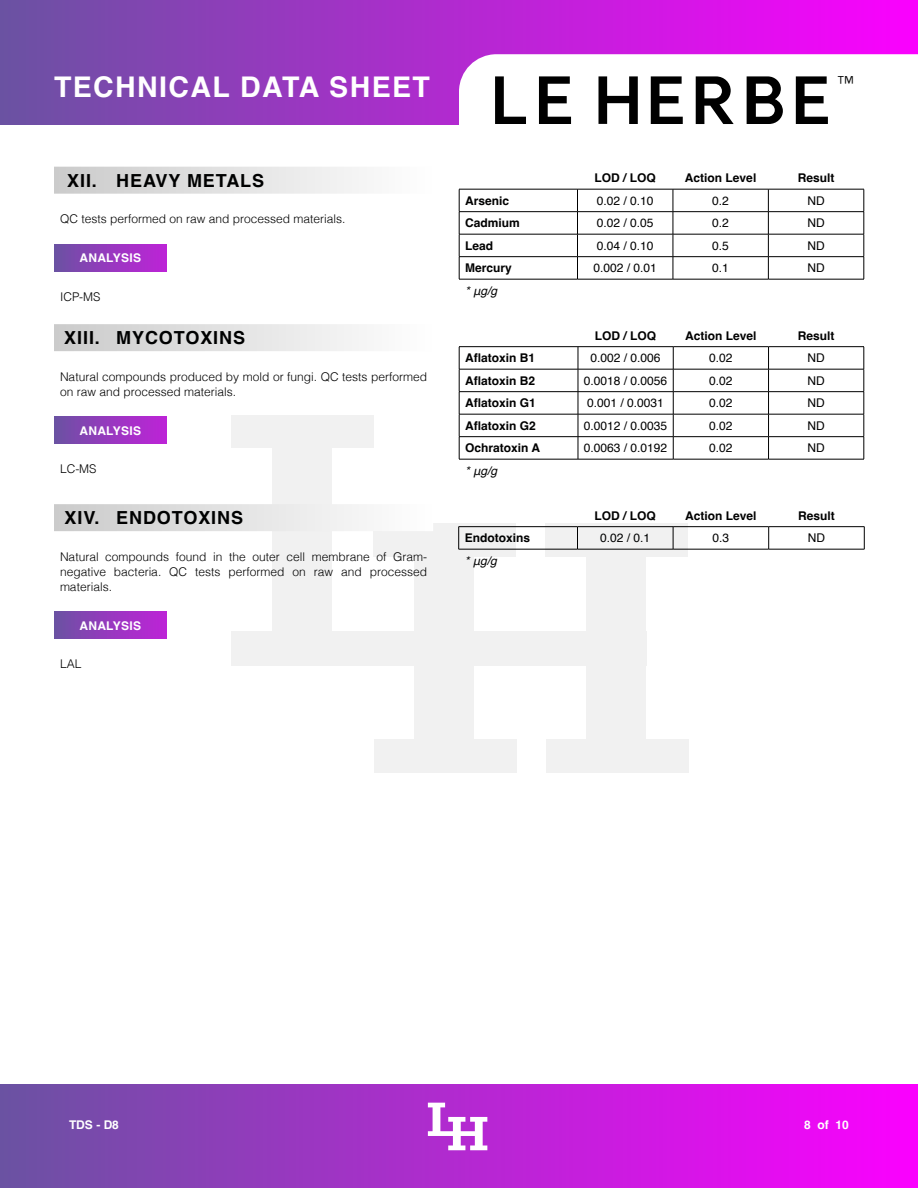
<style>
.page{position:relative;width:918px;height:1188px;background:#fff}
.page>*{position:absolute;margin:0;border:0;box-sizing:border-box;transform-origin:0 0}
.t1{font:700 28.5px "Helvetica";letter-spacing:.05em;color:#fff}
.t2{font:700 18px "Helvetica";letter-spacing:.05em;color:#000101}
.t3{font:300 18px "Helvetica";color:#000}
.t4{font:300 12px/15px "Helvetica";color:#000}
.t5{font:700 12px "Helvetica";color:#000101}
.t6{font:12px "Helvetica";color:#000101}
.t7{font:700 12px "Helvetica";letter-spacing:.025em;color:#fff}
.t8{font:12px "Helvetica";color:#000}
.t9{font:italic 12px "Helvetica";color:#000}
.s1{color:#000}
</style>
<div class="page">
<div style="left:0;top:1084px;width:918px;height:104px;background:linear-gradient(to right,#6a52a2,#fb01fe)"></div>
<div style="left:0;top:0;width:918px;height:124px;background:linear-gradient(to right,#6a52a2,#fb01fe)"></div>
<svg style="left:459px;top:54px;width:459px;height:70px"></svg>
<div style="left:231px;top:415px;width:142px;height:33px;background:#f1f1f1"></div>
<div style="left:373px;top:524px;width:142px;height:33px;background:#f1f1f1"></div>
<svg style="left:545px;top:524px;width:143px;height:33px;fill:#f1f1f1"></svg>
<div style="left:272px;top:415px;width:60px;height:251px;background:#f1f1f1"></div>
<div style="left:414px;top:524px;width:60px;height:249px;background:#f1f1f1"></div>
<div style="left:586px;top:524px;width:60px;height:249px;background:#f1f1f1"></div>
<div style="left:546px;top:739px;width:142px;height:34px;background:#f1f1f1"></div>
<div style="left:374px;top:739px;width:142px;height:34px;background:#f1f1f1"></div>
<div style="left:231px;top:631px;width:415px;height:35px;background:#f1f1f1"></div>
<svg style="left:428px;top:1103px;width:59px;height:47px"></svg>
<hr style="left:459px;top:234px;width:119px;height:1px;background:#000">
<hr style="left:673px;top:234px;width:95px;height:1px;background:#000">
<hr style="left:768px;top:234px;width:96px;height:1px;background:#000">
<hr style="left:578px;top:234px;width:95px;height:1px;background:#000">
<hr style="left:459px;top:256px;width:119px;height:1px;background:#000">
<hr style="left:578px;top:256px;width:95px;height:1px;background:#000">
<hr style="left:673px;top:256px;width:95px;height:1px;background:#000">
<hr style="left:768px;top:256px;width:96px;height:1px;background:#000">
<hr style="left:459px;top:279px;width:119px;height:1px;background:#000">
<hr style="left:578px;top:279px;width:95px;height:1px;background:#000">
<hr style="left:673px;top:279px;width:95px;height:1px;background:#000">
<hr style="left:768px;top:279px;width:96px;height:1px;background:#000">
<hr style="left:459px;top:189px;width:119px;height:1px;background:#000">
<svg style="left:459px;top:189px;width:1px;height:90px"></svg>
<hr style="left:578px;top:189px;width:95px;height:1px;background:#000">
<svg style="left:577px;top:189px;width:1px;height:90px"></svg>
<hr style="left:673px;top:189px;width:95px;height:1px;background:#000">
<svg style="left:673px;top:189px;width:1px;height:90px"></svg>
<hr style="left:768px;top:189px;width:96px;height:1px;background:#000">
<svg style="left:768px;top:189px;width:1px;height:90px"></svg>
<svg style="left:864px;top:189px;width:1px;height:90px"></svg>
<hr style="left:459px;top:211px;width:119px;height:1px;background:#000">
<hr style="left:578px;top:211px;width:95px;height:1px;background:#000">
<hr style="left:673px;top:211px;width:95px;height:1px;background:#000">
<hr style="left:768px;top:211px;width:96px;height:1px;background:#000">
<hr style="left:459px;top:391px;width:119px;height:1px;background:#000">
<hr style="left:578px;top:391px;width:95px;height:1px;background:#000">
<hr style="left:673px;top:391px;width:96px;height:1px;background:#000">
<hr style="left:769px;top:391px;width:95px;height:1px;background:#000">
<hr style="left:459px;top:414px;width:119px;height:1px;background:#000">
<hr style="left:578px;top:414px;width:95px;height:1px;background:#000">
<hr style="left:673px;top:414px;width:96px;height:1px;background:#000">
<hr style="left:769px;top:414px;width:95px;height:1px;background:#000">
<hr style="left:459px;top:436px;width:119px;height:1px;background:#000">
<hr style="left:578px;top:436px;width:95px;height:1px;background:#000">
<hr style="left:673px;top:436px;width:96px;height:1px;background:#000">
<hr style="left:769px;top:436px;width:95px;height:1px;background:#000">
<hr style="left:459px;top:459px;width:119px;height:1px;background:#000">
<hr style="left:578px;top:459px;width:95px;height:1px;background:#000">
<hr style="left:673px;top:459px;width:96px;height:1px;background:#000">
<hr style="left:769px;top:459px;width:95px;height:1px;background:#000">
<hr style="left:459px;top:346px;width:119px;height:1px;background:#000">
<svg style="left:459px;top:347px;width:1px;height:112px"></svg>
<hr style="left:578px;top:346px;width:95px;height:1px;background:#000">
<svg style="left:578px;top:347px;width:1px;height:112px"></svg>
<hr style="left:673px;top:346px;width:96px;height:1px;background:#000">
<svg style="left:673px;top:347px;width:1px;height:112px"></svg>
<hr style="left:769px;top:346px;width:95px;height:1px;background:#000">
<svg style="left:768px;top:347px;width:1px;height:112px"></svg>
<svg style="left:864px;top:347px;width:1px;height:112px"></svg>
<hr style="left:459px;top:369px;width:119px;height:1px;background:#000">
<hr style="left:578px;top:369px;width:95px;height:1px;background:#000">
<hr style="left:673px;top:369px;width:96px;height:1px;background:#000">
<hr style="left:769px;top:369px;width:95px;height:1px;background:#000">
<hr style="left:459px;top:526px;width:119px;height:1px;background:#000">
<svg style="left:458px;top:527px;width:1px;height:22px"></svg>
<hr style="left:578px;top:526px;width:95px;height:1px;background:#000">
<svg style="left:577px;top:527px;width:1px;height:22px"></svg>
<hr style="left:673px;top:526px;width:96px;height:1px;background:#000">
<svg style="left:673px;top:527px;width:1px;height:22px"></svg>
<hr style="left:769px;top:526px;width:95px;height:1px;background:#000">
<svg style="left:768px;top:527px;width:1px;height:22px"></svg>
<svg style="left:864px;top:527px;width:1px;height:22px"></svg>
<hr style="left:459px;top:549px;width:119px;height:1px;background:#000">
<hr style="left:578px;top:549px;width:95px;height:1px;background:#000">
<hr style="left:673px;top:549px;width:96px;height:1px;background:#000">
<hr style="left:769px;top:549px;width:95px;height:1px;background:#000">
<svg style="left:54px;top:167px;width:305px;height:27px"></svg>
<div style="left:54px;top:244px;width:112px;height:27px;background:linear-gradient(to right,#6d50a4,#be23d8)"></div>
<svg style="left:54px;top:324px;width:305px;height:27px;background:#dfdfdf"></svg>
<div style="left:54px;top:417px;width:112px;height:27px;background:linear-gradient(to right,#6d50a4,#be23d8)"></div>
<svg style="left:54px;top:504px;width:379px;height:27px"></svg>
<div style="left:54px;top:612px;width:112px;height:27px;background:linear-gradient(to right,#6d50a4,#be23d8)"></div>
<h1 class="t1" style="left:54px;top:70px;width:377px">TECHNICAL DATA SHEET</h1>
<h2 class="t3" style="left:838px;top:68px;width:18px">™</h2>
<h2 class="t2" style="left:67px;top:170px;width:198px"><span class="s1">XII.</span> HEAVY METALS</h2>
<p class="t4" style="left:60px;top:211px;width:287px">QC tests performed on raw and processed materials.</p>
<p class="t7" style="left:79px;top:251px;width:63px">ANALYSIS</p>
<p class="t4" style="left:60px;top:288px;width:42px">ICP-MS</p>
<h2 class="t2" style="left:64px;top:327px;width:182px"><span class="s1">XIII.</span> MYCOTOXINS</h2>
<p class="t4" style="left:60px;top:368px;width:369px">Natural compounds produced by mold or fungi. QC tests performed on raw and processed materials.</p>
<p class="t7" style="left:79px;top:423px;width:63px">ANALYSIS</p>
<p class="t4" style="left:60px;top:461px;width:38px">LC-MS</p>
<h2 class="t2" style="left:65px;top:507px;width:180px"><span class="s1">XIV.</span> ENDOTOXINS</h2>
<p class="t4" style="left:60px;top:548px;width:369px;text-align:justify">Natural compounds found in the outer cell membrane of Gram&shy;negative bacteria. QC tests performed on raw and processed materials.</p>
<p class="t7" style="left:79px;top:618px;width:63px">ANALYSIS</p>
<p class="t4" style="left:60px;top:656px;width:23px">LAL</p>
<p class="t5" style="left:595px;top:171px;width:63px">LOD / LOQ</p>
<p class="t5" style="left:685px;top:171px;width:73px">Action Level</p>
<p class="t5" style="left:798px;top:171px;width:38px">Result</p>
<p class="t5" style="left:465px;top:193px;width:46px">Arsenic</p>
<p class="t6" style="left:597px;top:191px;width:58px">0.02 / 0.10</p>
<p class="t6" style="left:712px;top:191px;width:18px">0.2</p>
<p class="t6" style="left:807px;top:191px;width:19px">ND</p>
<p class="t5" style="left:465px;top:216px;width:56px">Cadmium</p>
<p class="t6" style="left:597px;top:214px;width:58px">0.02 / 0.05</p>
<p class="t6" style="left:712px;top:214px;width:18px">0.2</p>
<p class="t6" style="left:807px;top:214px;width:19px">ND</p>
<p class="t5" style="left:465px;top:238px;width:30px">Lead</p>
<p class="t6" style="left:597px;top:236px;width:58px">0.04 / 0.10</p>
<p class="t6" style="left:712px;top:236px;width:18px">0.5</p>
<p class="t6" style="left:807px;top:236px;width:19px">ND</p>
<p class="t5" style="left:465px;top:261px;width:48px">Mercury</p>
<p class="t6" style="left:594px;top:259px;width:65px">0.002 / 0.01</p>
<p class="t6" style="left:712px;top:259px;width:18px">0.1</p>
<p class="t6" style="left:807px;top:259px;width:19px">ND</p>
<p class="t9" style="left:465px;top:281px;width:34px">* μg/g</p>
<p class="t5" style="left:595px;top:328px;width:63px">LOD / LOQ</p>
<p class="t5" style="left:685px;top:328px;width:73px">Action Level</p>
<p class="t5" style="left:798px;top:328px;width:38px">Result</p>
<p class="t5" style="left:465px;top:351px;width:72px">Aflatoxin B1</p>
<p class="t6" style="left:591px;top:349px;width:72px">0.002 / 0.006</p>
<p class="t8" style="left:709px;top:349px;width:25px">0.02</p>
<p class="t6" style="left:808px;top:349px;width:19px">ND</p>
<p class="t5" style="left:465px;top:373px;width:72px">Aflatoxin B2</p>
<p class="t6" style="left:584px;top:371px;width:85px">0.0018 / 0.0056</p>
<p class="t8" style="left:709px;top:371px;width:25px">0.02</p>
<p class="t6" style="left:807px;top:371px;width:19px">ND</p>
<p class="t5" style="left:465px;top:396px;width:72px">Aflatoxin G1</p>
<p class="t6" style="left:587px;top:394px;width:78px">0.001 / 0.0031</p>
<p class="t8" style="left:709px;top:394px;width:25px">0.02</p>
<p class="t6" style="left:807px;top:394px;width:19px">ND</p>
<p class="t5" style="left:465px;top:418px;width:72px">Aflatoxin G2</p>
<p class="t6" style="left:584px;top:416px;width:85px">0.0012 / 0.0035</p>
<p class="t8" style="left:709px;top:416px;width:25px">0.02</p>
<p class="t6" style="left:807px;top:416px;width:19px">ND</p>
<p class="t5" style="left:465px;top:441px;width:76px">Ochratoxin A</p>
<p class="t6" style="left:584px;top:439px;width:85px">0.0063 / 0.0192</p>
<p class="t8" style="left:709px;top:439px;width:25px">0.02</p>
<p class="t6" style="left:807px;top:439px;width:19px">ND</p>
<p class="t9" style="left:465px;top:461px;width:34px">* μg/g</p>
<p class="t5" style="left:595px;top:508px;width:63px">LOD / LOQ</p>
<p class="t5" style="left:685px;top:508px;width:73px">Action Level</p>
<p class="t5" style="left:798px;top:508px;width:38px">Result</p>
<p class="t5" style="left:465px;top:531px;width:67px">Endotoxins</p>
<p class="t6" style="left:600px;top:529px;width:52px">0.02 / 0.1</p>
<p class="t6" style="left:713px;top:529px;width:18px">0.3</p>
<p class="t6" style="left:808px;top:529px;width:19px">ND</p>
<p class="t9" style="left:465px;top:551px;width:34px">* μg/g</p>
<p class="t7" style="left:69px;top:1117px;width:52px">TDS - D8</p>
<p class="t7" style="left:804px;top:1117px;width:46px">8 of 10</p>
</div>
